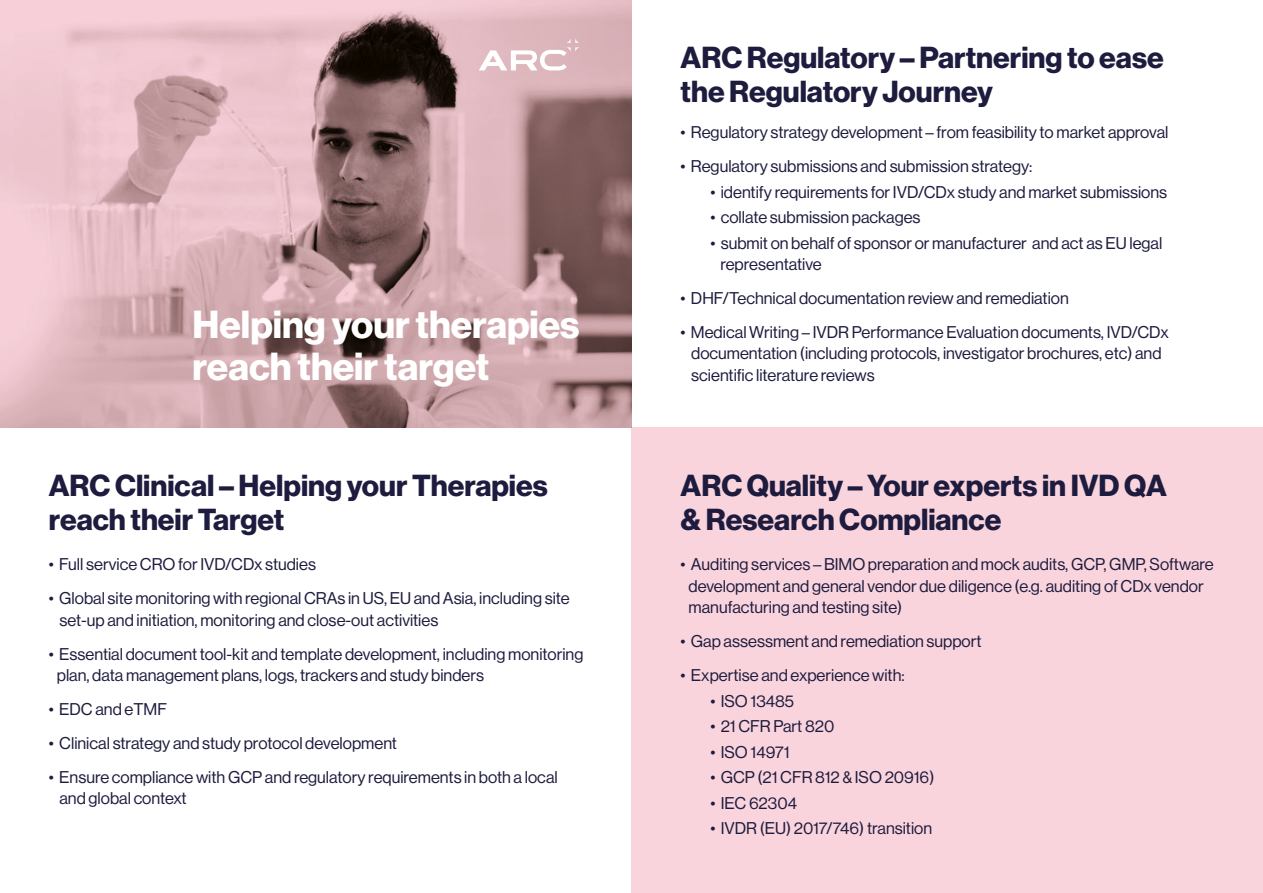
<style>
.page{position:relative;width:1263px;height:893px;background:#fff}
.page>*{position:absolute;margin:0;border:0;box-sizing:border-box;transform-origin:0 0}
.t1{font:38.25px/42.5px "N Haas Grotesk DS Pro 75 Bd";color:#fff}
.t2{font:29.7px/34px "N Haas Grotesk DS Pro 75 Bd";color:#1d1c3e}
.t3{font:16.65px/21.3px "N Haas Grotesk DS Pro 55 Rg";color:#1d1c3e}
</style>
<div class="page">
<svg style="left:0;top:0;width:631px;height:427px;background:#c5a0a5"></svg>
<div style="left:631px;top:427px;width:632px;height:466px;background:#fad4dd"></div>
<svg style="left:479px;top:38px;width:101px;height:32px"></svg>
<h1 class="t1" style="left:193px;top:304px;width:388px">Helping your therapies reach their target</h1>
<h2 class="t2" style="left:49px;top:468px;width:500px">ARC Clinical – Helping your Therapies reach their Target</h2>
<p class="t3" style="left:49px;top:554px;width:269px">• Full service CRO for IVD/CDx studies</p>
<p class="t3" style="left:59px;top:588px;width:512px;text-indent:-11px">• Global site monitoring with regional CRAs in US, EU and Asia, including site set-up and initiation, monitoring and close-out activities</p>
<p class="t3" style="left:57px;top:643px;width:528px;text-indent:-8px">• Essential document tool-kit and template development, including monitoring plan, data management plans, logs, trackers and study binders</p>
<p class="t3" style="left:49px;top:699px;width:120px">• EDC and eTMF</p>
<p class="t3" style="left:49px;top:733px;width:350px">• Clinical strategy and study protocol development</p>
<p class="t3" style="left:59px;top:767px;width:500px;text-indent:-11px">• Ensure compliance with GCP and regulatory requirements in both a local and global context</p>
<h2 class="t2" style="left:681px;top:41px;width:485px">ARC Regulatory – Partnering to ease the Regulatory Journey</h2>
<p class="t3" style="left:680px;top:122px;width:489px">• Regulatory strategy development – from feasibility to market approval</p>
<p class="t3" style="left:680px;top:156px;width:353px">• Regulatory submissions and submission strategy:</p>
<p class="t3" style="left:710px;top:182px;width:458px">• identify requirements for IVD/CDx study and market submissions</p>
<p class="t3" style="left:710px;top:207px;width:212px">• collate submission packages</p>
<p class="t3" style="left:720px;top:233px;width:443px;text-indent:-10px">• submit on behalf of sponsor or manufacturer and act as EU legal representative</p>
<p class="t3" style="left:680px;top:288px;width:390px">• DHF/Technical documentation review and remediation</p>
<p class="t3" style="left:691px;top:322px;width:479px;text-indent:-11px">• Medical Writing – IVDR Performance Evaluation documents, IVD/CDx documentation (including protocols, investigator brochures, etc) and scientific literature reviews</p>
<h2 class="t2" style="left:681px;top:468px;width:488px">ARC Quality – Your experts in IVD QA &amp; Research Compliance</h2>
<p class="t3" style="left:688px;top:554px;width:527px;text-indent:-8px">• Auditing services – BIMO preparation and mock audits, GCP, GMP, Software development and general vendor due diligence (e.g. auditing of CDx vendor manufacturing and testing site)</p>
<p class="t3" style="left:680px;top:631px;width:303px">• Gap assessment and remediation support</p>
<p class="t3" style="left:680px;top:665px;width:226px">• Expertise and experience with:</p>
<p class="t3" style="left:710px;top:690px;width:85px">• ISO 13485</p>
<p class="t3" style="left:710px;top:716px;width:125px">• 21 CFR Part 820</p>
<p class="t3" style="left:710px;top:741px;width:81px">• ISO 14971</p>
<p class="t3" style="left:710px;top:767px;width:226px">• GCP (21 CFR 812 &amp; ISO 20916)</p>
<p class="t3" style="left:710px;top:792px;width:88px">• IEC 62304</p>
<p class="t3" style="left:710px;top:818px;width:223px">• IVDR (EU) 2017/746) transition</p>
</div>
